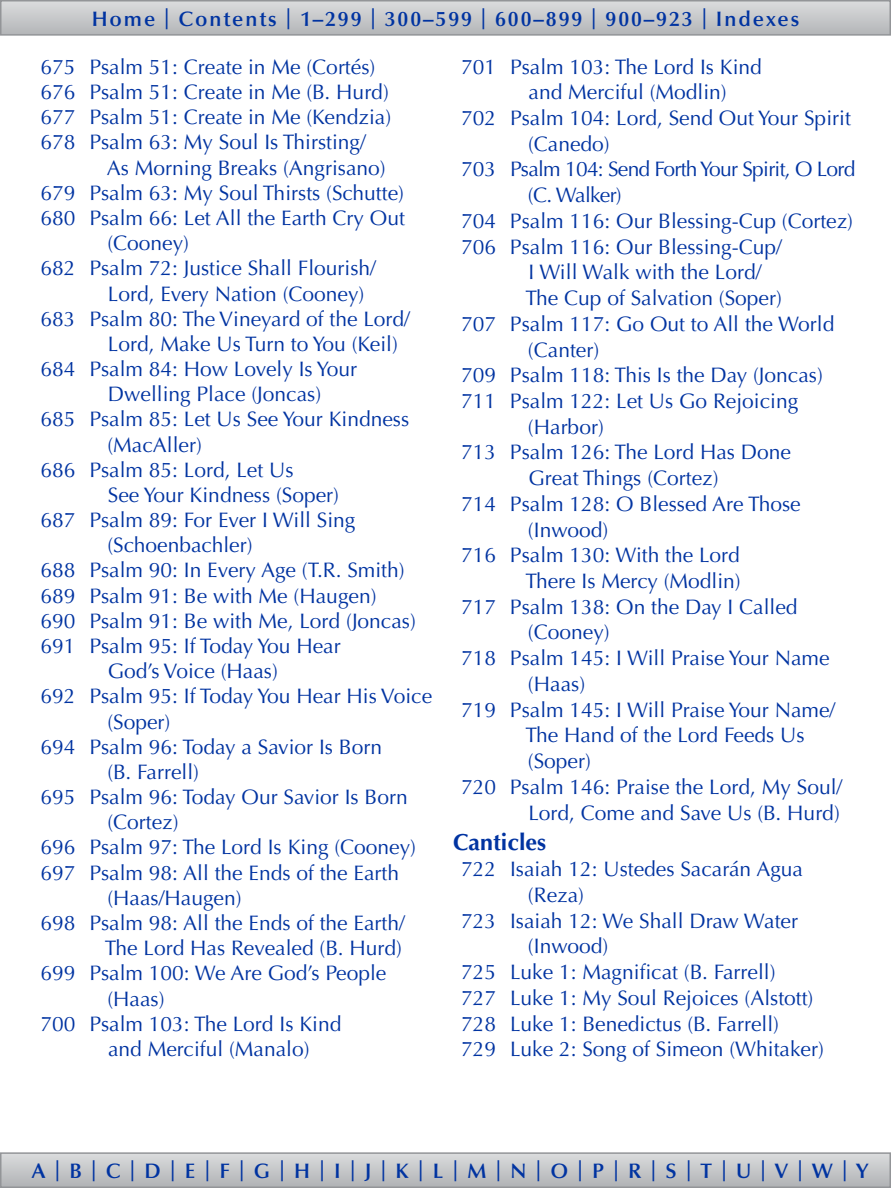
<style>
.page{position:relative;width:891px;height:1188px;background:#fff}
.page>*{position:absolute;margin:0;border:0;box-sizing:border-box;transform-origin:0 0}
.t1{font:700 23.25px "Optima LT Std";color:#0033a1}
.t2{font:21px/25.2px "Optima LT Std";color:#0033a1}
.t3{font:600 21px "Optima LT Std";letter-spacing:.09em;color:#0033a1}
.t4{font:21px "Optima LT Std";letter-spacing:-.035em;color:#0033a1}
</style>
<div class="page">
<svg style="left:3px;top:3px;width:885px;height:30px;background:#c6c8ca"></svg>
<div style="left:0;top:0;width:891px;height:36px;border:2px solid #939598"></div>
<svg style="left:3px;top:1155px;width:885px;height:30px;background:#c5c7c9"></svg>
<div style="left:0;top:1152px;width:891px;height:36px;border:2px solid #939598"></div>
<p class="t3" style="left:92px;top:6px;width:709px">Home | Contents | 1–299 | 300–599 | 600–899 | 900–923 | Indexes</p>
<p class="t2" style="left:40px;top:54px;width:352px">675 Psalm 51: Create in Me (Cortés)<br>676 Psalm 51: Create in Me (B. Hurd)<br>677 Psalm 51: Create in Me (Kendzia)<br>678 Psalm 63: My Soul Is Thirsting/</p>
<p class="t2" style="left:107px;top:155px;width:280px">As Morning Breaks (Angrisano)</p>
<p class="t2" style="left:40px;top:180px;width:365px">679 Psalm 63: My Soul Thirsts (Schutte)</p>
<p class="t2" style="left:40px;top:206px;width:366px">680 Psalm 66: Let All the Earth Cry Out</p>
<p class="t2" style="left:107px;top:231px;width:83px">(Cooney)</p>
<p class="t2" style="left:40px;top:256px;width:337px">682 Psalm 72: Justice Shall Flourish/</p>
<p class="t2" style="left:108px;top:281px;width:258px">Lord, Every Nation (Cooney)</p>
<p class="t2" style="left:40px;top:306px;width:371px">683 Psalm 80: The Vineyard of the Lord/</p>
<p class="t2" style="left:108px;top:331px;width:291px">Lord, Make Us Turn to You (Keil)</p>
<p class="t2" style="left:40px;top:357px;width:318px">684 Psalm 84: How Lovely Is Your</p>
<p class="t2" style="left:108px;top:382px;width:215px">Dwelling Place (Joncas)</p>
<p class="t2" style="left:40px;top:407px;width:370px">685 Psalm 85: Let Us See Your Kindness</p>
<p class="t2" style="left:107px;top:432px;width:96px">(MacAller)</p>
<p class="t2" style="left:40px;top:457px;width:255px">686 Psalm 85: Lord, Let Us</p>
<p class="t2" style="left:108px;top:483px;width:233px">See Your Kindness (Soper)</p>
<p class="t2" style="left:40px;top:508px;width:316px">687 Psalm 89: For Ever I Will Sing</p>
<p class="t2" style="left:107px;top:533px;width:147px">(Schoenbachler)</p>
<p class="t2" style="left:40px;top:558px;width:366px">688 Psalm 90: In Every Age (T.R. Smith)</p>
<p class="t2" style="left:40px;top:583px;width:338px">689 Psalm 91: Be with Me (Haugen)</p>
<p class="t2" style="left:40px;top:608px;width:377px">690 Psalm 91: Be with Me, Lord (Joncas)</p>
<p class="t2" style="left:40px;top:634px;width:302px">691 Psalm 95: If Today You Hear</p>
<p class="t2" style="left:108px;top:659px;width:172px">God’s Voice (Haas)</p>
<p class="t2" style="left:40px;top:684px;width:393px">692 Psalm 95: If Today You Hear His Voice</p>
<p class="t2" style="left:107px;top:709px;width:65px">(Soper)</p>
<p class="t2" style="left:40px;top:734px;width:343px">694 Psalm 96: Today a Savior Is Born</p>
<p class="t2" style="left:107px;top:760px;width:93px">(B. Farrell)</p>
<p class="t2" style="left:40px;top:785px;width:369px">695 Psalm 96: Today Our Savior Is Born</p>
<p class="t2" style="left:107px;top:810px;width:73px">(Cortez)</p>
<p class="t2" style="left:40px;top:835px;width:377px">696 Psalm 97: The Lord Is King (Cooney)</p>
<p class="t2" style="left:40px;top:860px;width:360px">697 Psalm 98: All the Ends of the Earth</p>
<p class="t2" style="left:107px;top:885px;width:136px">(Haas/Haugen)</p>
<p class="t2" style="left:40px;top:911px;width:366px">698 Psalm 98: All the Ends of the Earth/</p>
<p class="t2" style="left:105px;top:936px;width:299px">The Lord Has Revealed (B. Hurd)</p>
<p class="t2" style="left:40px;top:961px;width:347px">699 Psalm 100: We Are God’s People</p>
<p class="t2" style="left:107px;top:986px;width:59px">(Haas)</p>
<p class="t2" style="left:40px;top:1011px;width:302px">700 Psalm 103: The Lord Is Kind</p>
<p class="t2" style="left:108px;top:1036px;width:203px">and Merciful (Manalo)</p>
<p class="t2" style="left:461px;top:54px;width:302px">701 Psalm 103: The Lord Is Kind</p>
<p class="t2" style="left:529px;top:80px;width:200px">and Merciful (Modlin)</p>
<p class="t2" style="left:461px;top:106px;width:391px">702 Psalm 104: Lord, Send Out Your Spirit</p>
<p class="t2" style="left:528px;top:131px;width:83px">(Canedo)</p>
<p class="t4" style="left:461px;top:157px;width:396px">703 Psalm 104: Send Forth Your Spirit, O Lord</p>
<p class="t2" style="left:528px;top:183px;width:95px">(C. Walker)</p>
<p class="t2" style="left:461px;top:208px;width:394px">704 Psalm 116: Our Blessing-Cup (Cortez)</p>
<p class="t2" style="left:461px;top:234px;width:322px">706 Psalm 116: Our Blessing-Cup/</p>
<p class="t2" style="left:528px;top:260px;width:235px">I Will Walk with the Lord/</p>
<p class="t2" style="left:525px;top:286px;width:258px">The Cup of Salvation (Soper)</p>
<p class="t2" style="left:461px;top:311px;width:375px">707 Psalm 117: Go Out to All the World</p>
<p class="t2" style="left:528px;top:337px;width:73px">(Canter)</p>
<p class="t2" style="left:461px;top:363px;width:363px">709 Psalm 118: This Is the Day (Joncas)</p>
<p class="t2" style="left:461px;top:389px;width:339px">711 Psalm 122: Let Us Go Rejoicing</p>
<p class="t2" style="left:528px;top:414px;width:77px">(Harbor)</p>
<p class="t2" style="left:461px;top:440px;width:332px">713 Psalm 126: The Lord Has Done</p>
<p class="t2" style="left:528px;top:466px;width:192px">Great Things (Cortez)</p>
<p class="t2" style="left:461px;top:491px;width:341px">714 Psalm 128: O Blessed Are Those</p>
<p class="t2" style="left:528px;top:517px;width:82px">(Inwood)</p>
<p class="t2" style="left:461px;top:543px;width:280px">716 Psalm 130: With the Lord</p>
<p class="t2" style="left:525px;top:569px;width:217px">There Is Mercy (Modlin)</p>
<p class="t2" style="left:461px;top:594px;width:338px">717 Psalm 138: On the Day I Called</p>
<p class="t2" style="left:528px;top:620px;width:83px">(Cooney)</p>
<p class="t2" style="left:461px;top:646px;width:370px">718 Psalm 145: I Will Praise Your Name</p>
<p class="t2" style="left:528px;top:672px;width:59px">(Haas)</p>
<p class="t2" style="left:461px;top:697px;width:376px">719 Psalm 145: I Will Praise Your Name/</p>
<p class="t2" style="left:525px;top:723px;width:281px">The Hand of the Lord Feeds Us</p>
<p class="t2" style="left:528px;top:749px;width:65px">(Soper)</p>
<p class="t2" style="left:461px;top:774px;width:383px">720 Psalm 146: Praise the Lord, My Soul/</p>
<p class="t2" style="left:528px;top:800px;width:313px">Lord, Come and Save Us (B. Hurd)</p>
<p class="t1" style="left:453px;top:829px;width:95px">Canticles</p>
<p class="t2" style="left:461px;top:857px;width:343px">722 Isaiah 12: Ustedes Sacarán Agua</p>
<p class="t2" style="left:528px;top:883px;width:58px">(Reza)</p>
<p class="t2" style="left:461px;top:908px;width:338px">723 Isaiah 12: We Shall Draw Water</p>
<p class="t2" style="left:528px;top:934px;width:82px">(Inwood)</p>
<p class="t2" style="left:461px;top:960px;width:316px">725 Luke 1: Magnificat (B. Farrell)</p>
<p class="t2" style="left:461px;top:985px;width:354px">727 Luke 1: My Soul Rejoices (Alstott)</p>
<p class="t2" style="left:461px;top:1011px;width:320px">728 Luke 1: Benedictus (B. Farrell)</p>
<p class="t2" style="left:461px;top:1037px;width:364px">729 Luke 2: Song of Simeon (Whitaker)</p>
<p class="t3" style="left:32px;top:1159px;width:838px">A|B|C|D|E|F|G|H|I|J|K|L|M|N|O|P|R|S|T|U|V|W|Y</p>
</div>
